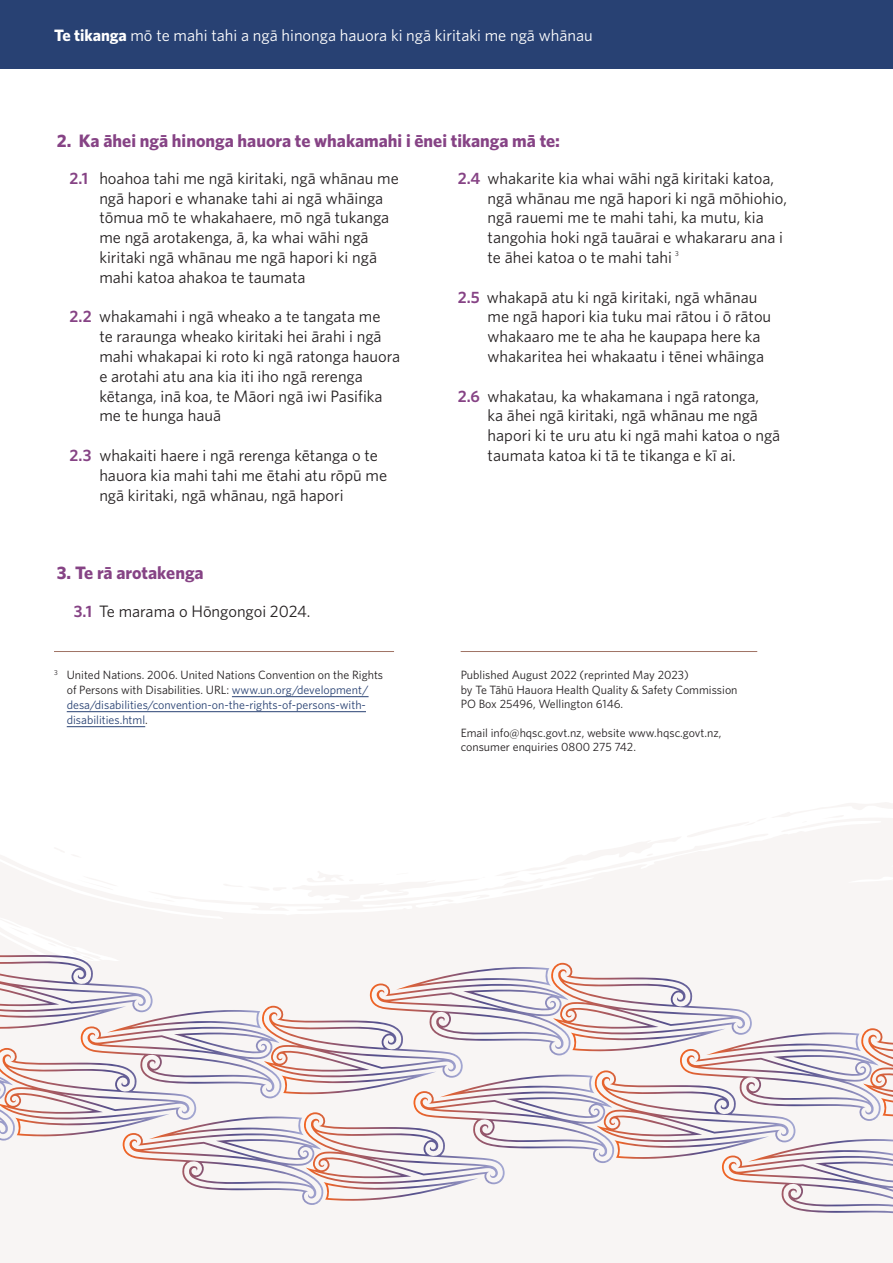
<style>
.page{position:relative;width:893px;height:1263px;background:#fff}
.page>*{position:absolute;margin:0;border:0;box-sizing:border-box;transform-origin:0 0}
.t1{font:700 18px "Whitney";color:#864385}
.t2{font:16.5px/19.8px "Whitney";color:#231f20}
.t3{font:16.5px "Whitney";color:#fff}
.t4{font:12px/14.9px "Whitney";color:#294273}
.t5{font:12px/14.4px "Whitney";color:#231f20}
.t6{font:7.05px "Whitney";color:#231f20}
.s1{font-weight:700}
.s2{font-weight:600;color:#864385}
.s3{color:#231f20}
</style>
<div class="page">
<div style="left:0;top:0;width:893px;height:68px;background:#284173"></div>
<div style="left:0;top:961px;width:893px;height:302px;background:#f8f5f4"></div>
<svg style="left:0;top:651px;width:893px;height:292px"></svg>
<svg style="left:363px;top:891px;width:46px;height:8px"></svg>
<svg style="left:77px;top:876px;width:41px;height:14px"></svg>
<svg style="left:155px;top:898px;width:20px;height:3px"></svg>
<svg style="left:223px;top:883px;width:64px;height:8px"></svg>
<svg style="left:54px;top:847px;width:28px;height:11px"></svg>
<svg style="left:0;top:917px;width:29px;height:18px"></svg>
<svg style="left:396px;top:873px;width:12px;height:1px"></svg>
<svg style="left:306px;top:871px;width:48px;height:11px"></svg>
<svg style="left:324px;top:898px;width:6px;height:2px"></svg>
<svg style="left:462px;top:801px;width:431px;height:98px"></svg>
<svg style="left:0;top:943px;width:893px;height:271px"></svg>
<p class="t3" style="left:54px;top:24px;width:540px"><span class="s1">Te tikanga</span> mō te mahi tahi a ngā hinonga hauora ki ngā kiritaki me ngā whānau</p>
<p class="t1" style="left:57px;top:129px;width:505px">2. Ka āhei ngā hinonga hauora te whakamahi i ēnei tikanga mā te:</p>
<p class="t2" style="left:99px;top:168px;width:301px;text-indent:-30px"><span class="s2">2.1</span> hoahoa tahi me ngā kiritaki, ngā whānau me ngā hapori e whanake tahi ai ngā whāinga tōmua mō te whakahaere, mō ngā tukanga me ngā arotakenga, ā, ka whai wāhi ngā kiritaki ngā whānau me ngā hapori ki ngā mahi katoa ahakoa te taumata</p>
<p class="t2" style="left:99px;top:306px;width:302px;text-indent:-30px"><span class="s2">2.2</span> whakamahi i ngā wheako a te tangata me<br>te raraunga wheako kiritaki hei ārahi i ngā mahi whakapai ki roto ki ngā ratonga hauora e arotahi atu ana kia iti iho ngā rerenga kētanga, inā koa, te Māori ngā iwi Pasifika me te hunga hauā</p>
<p class="t2" style="left:99px;top:445px;width:289px;text-indent:-30px"><span class="s2">2.3</span> whakaiti haere i ngā rerenga kētanga o te hauora kia mahi tahi me ētahi atu rōpū me ngā kiritaki, ngā whānau, ngā hapori</p>
<p class="t2" style="left:488px;top:168px;width:301px;text-indent:-30px"><span class="s2">2.4</span> whakarite kia whai wāhi ngā kiritaki katoa, ngā whānau me ngā hapori ki ngā mōhiohio, ngā rauemi me te mahi tahi, ka mutu, kia tangohia hoki ngā tauārai e whakararu ana i te āhei katoa o te mahi tahi</p>
<p class="t2" style="left:488px;top:286px;width:285px;text-indent:-30px"><span class="s2">2.5</span> whakapā atu ki ngā kiritaki, ngā whānau me ngā hapori kia tuku mai rātou i ō rātou whakaaro me te aha he kaupapa here ka whakaritea hei whakaatu i tēnei whāinga</p>
<p class="t2" style="left:488px;top:385px;width:294px;text-indent:-30px"><span class="s2">2.6</span> whakatau, ka whakamana i ngā ratonga,<br>ka āhei ngā kiritaki, ngā whānau me ngā hapori ki te uru atu ki ngā mahi katoa o ngā taumata katoa ki tā te tikanga e kī ai.</p>
<p class="t6" style="left:675px;top:248px;width:5px">3</p>
<p class="t1" style="left:57px;top:560px;width:148px">3. Te rā arotakenga</p>
<p class="t2" style="left:74px;top:601px;width:238px"><span class="s2">3.1</span> Te marama o Hōngongoi 2024.</p>
<p class="t6" style="left:54px;top:668px;width:5px">3</p>
<p class="t4" style="left:67px;top:667px;width:318px"><span class="s3">United Nations. 2006. United Nations Convention on the Rights of Persons with Disabilities. URL:</span> www.un.org/development/ desa/disabilities/convention-on-the-rights-of-persons-with&shy;disabilities.html<span class="s3">.</span></p>
<p class="t5" style="left:461px;top:667px;width:278px">Published August 2022 (reprinted May 2023)<br>by Te Tāhū Hauora Health Quality &amp; Safety Commission<br>PO Box 25496, Wellington 6146.</p>
<p class="t5" style="left:461px;top:725px;width:262px">Email info@hqsc.govt.nz, website www.hqsc.govt.nz, consumer enquiries 0800 275 742.</p>
</div>
